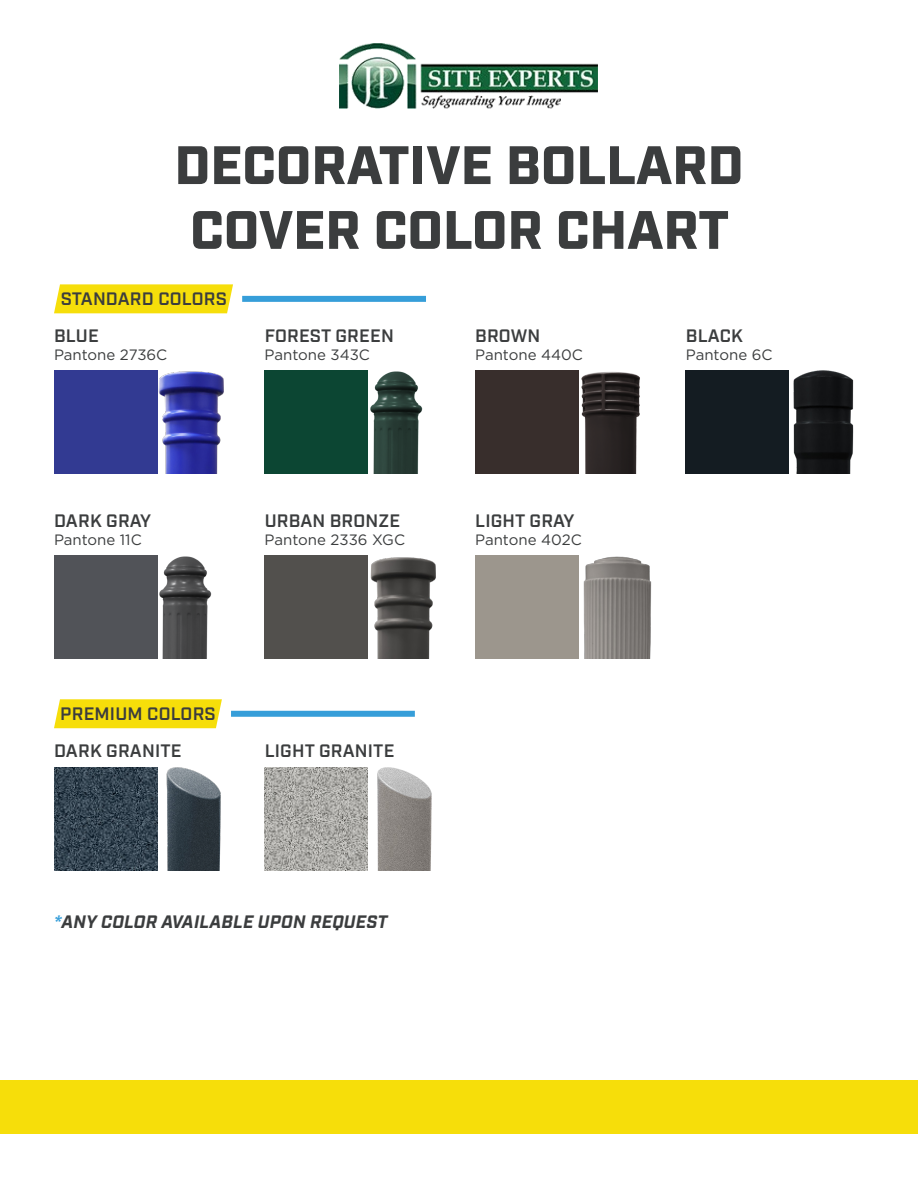
<style>
.page{position:relative;width:918px;height:1188px;background:#fff}
.page>*{position:absolute;margin:0;border:0;box-sizing:border-box;transform-origin:0 0}
.t1{font:900 54px/64.8px "Industry";color:#3b3d3e}
.t2{font:600 18px "Industry";letter-spacing:.01em;color:#3b3d3e}
.t3{font:italic 700 18px "Industry";letter-spacing:.01em;color:#3b3d3e}
.t4{font:15px "Gotham";color:#3b3d3e}
.s1{color:#369ed9}
</style>
<div class="page">
<div style="left:0;top:1080px;width:918px;height:54px;background:#f6de0a"></div>
<div style="left:242px;top:296px;width:184px;height:6px;background:#369ed9"></div>
<div style="left:231px;top:711px;width:184px;height:6px;background:#369ed9"></div>
<svg style="left:54px;top:284px;width:179px;height:29px;background:#f6df15"></svg>
<svg style="left:54px;top:699px;width:168px;height:29px;background:#f6df15"></svg>
<div style="left:54px;top:556px;width:103px;height:103px;background:#515358"></div>
<div style="left:265px;top:556px;width:103px;height:103px;background:#52504d"></div>
<div style="left:475px;top:370px;width:103px;height:104px;background:#382e2c"></div>
<div style="left:475px;top:556px;width:103px;height:103px;background:#9c968d"></div>
<div style="left:686px;top:370px;width:103px;height:104px;background:#141c22"></div>
<img style="left:54px;top:767px;width:167px;height:104px">
<img style="left:265px;top:767px;width:103px;height:104px">
<div style="left:54px;top:370px;width:103px;height:104px;background:#323a92"></div>
<div style="left:265px;top:370px;width:103px;height:104px;background:#0c4633"></div>
<img style="left:370px;top:371px;width:53px;height:103px">
<img style="left:157px;top:556px;width:55px;height:103px">
<img style="left:157px;top:370px;width:67px;height:104px">
<img style="left:370px;top:557px;width:66px;height:102px">
<img style="left:377px;top:767px;width:55px;height:104px">
<img style="left:583px;top:556px;width:69px;height:103px">
<img style="left:578px;top:370px;width:62px;height:104px">
<img style="left:793px;top:370px;width:61px;height:104px">
<img style="left:339px;top:44px;width:258px;height:65px">
<p class="t1" style="left:175px;top:136px;width:570px">DECORATIVE BOLLARD<br>COVER COLOR CHART</p>
<p class="t2" style="left:61px;top:289px;width:168px">STANDARD COLORS</p>
<p class="t2" style="left:54px;top:325px;width:46px">BLUE</p>
<p class="t4" style="left:54px;top:345px;width:115px">Pantone 2736C</p>
<p class="t2" style="left:265px;top:325px;width:131px">FOREST GREEN</p>
<p class="t4" style="left:265px;top:345px;width:107px">Pantone 343C</p>
<p class="t2" style="left:54px;top:510px;width:99px">DARK GRAY</p>
<p class="t4" style="left:54px;top:530px;width:89px">Pantone 11C</p>
<p class="t2" style="left:265px;top:510px;width:137px">URBAN BRONZE</p>
<p class="t4" style="left:265px;top:530px;width:142px">Pantone 2336 XGC</p>
<p class="t2" style="left:60px;top:703px;width:157px">PREMIUM COLORS</p>
<p class="t2" style="left:54px;top:740px;width:129px">DARK GRANITE</p>
<p class="t2" style="left:265px;top:740px;width:131px">LIGHT GRANITE</p>
<p class="t3" style="left:54px;top:911px;width:335px"><span class="s1">*</span>ANY COLOR AVAILABLE UPON REQUEST</p>
<p class="t2" style="left:475px;top:325px;width:67px">BROWN</p>
<p class="t4" style="left:475px;top:345px;width:109px">Pantone 440C</p>
<p class="t2" style="left:475px;top:510px;width:101px">LIGHT GRAY</p>
<p class="t4" style="left:475px;top:530px;width:108px">Pantone 402C</p>
<p class="t2" style="left:686px;top:325px;width:59px">BLACK</p>
<p class="t4" style="left:686px;top:345px;width:88px">Pantone 6C</p>
</div>
